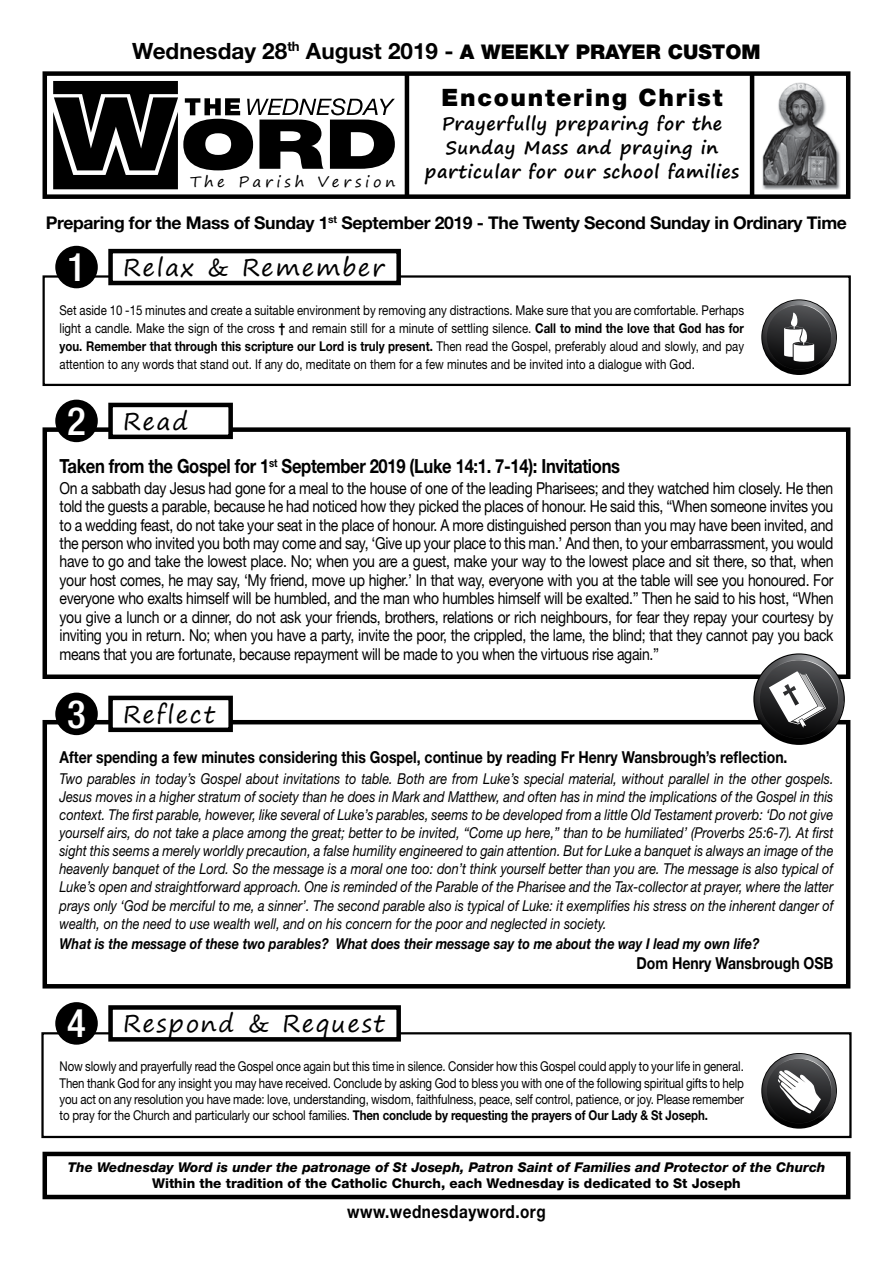
<style>
.page{position:relative;width:893px;height:1263px;background:#fff}
.page>*{position:absolute;margin:0;border:0;box-sizing:border-box;transform-origin:0 0}
.t1{font:24px "Segoe Print";letter-spacing:.07em;color:#000}
.t2{font:900 24px "Helvetica Neue LT Std";letter-spacing:.07em;color:#000}
.t3{font:700 22.5px "Helvetica Neue LT Std";color:#000}
.t4{font:700 19.5px "Helvetica Neue LT Std";letter-spacing:-.02em;color:#000;scale:.85 1}
.t5{font:700 18px/24px "Segoe Print";letter-spacing:.03em;color:#000;text-align:center}
.t6{font:700 18px "Helvetica Neue LT Std";letter-spacing:.03em;color:#000;scale:.85 1}
.t7{font:700 17.55px "Helvetica Neue LT Std";letter-spacing:-.02em;color:#000}
.t8{font:16.5px/18.5px "Helvetica Neue LT Std";letter-spacing:-.02em;color:#000;text-align:justify;scale:.85 1}
.t9{font:700 16.5px "Helvetica Neue LT Std";color:#000;scale:.85 1}
.t10{font:italic 15px/18.1px "Helvetica Neue LT Std";color:#000;text-align:justify;scale:.85 1}
.t11{font:italic 700 15px "Helvetica Neue LT Std";color:#000;scale:.85 1}
.t12{font:15px "Segoe Print";letter-spacing:.25em;color:#000}
.t13{font:13.5px/16.2px "Helvetica Neue LT Std";letter-spacing:-.005em;color:#000;text-align:justify;scale:.85 1}
.t14{font:italic 800 13.5px "Helvetica Neue LT Std";color:#000}
.t15{font:800 13.5px "Helvetica Neue LT Std";color:#000}
.s1{font-weight:900;font-size:20.25px}
.s2{font-family:"Helvetica Neue LT Std";font-weight:500;font-stretch:condensed;font-size:39px;color:#fff}
.s3{font-weight:700}
</style>
<div class="page">
<div style="left:43px;top:427px;width:807px;height:252px;border:4px solid #000"></div>
<div style="left:111px;top:405px;width:120px;height:32px;background:#fff"></div>
<div style="left:108px;top:403px;width:125px;height:36px;border:4px solid #000"></div>
<div style="left:55px;top:400px;width:43px;height:42px;background:#000;border-radius:50%"></div>
<div style="left:43px;top:720px;width:807px;height:268px;border:4px solid #000"></div>
<div style="left:111px;top:698px;width:120px;height:32px;background:#fff"></div>
<div style="left:108px;top:696px;width:125px;height:36px;border:4px solid #000"></div>
<div style="left:55px;top:693px;width:43px;height:42px;background:#000;border-radius:50%"></div>
<div style="left:41px;top:1032px;width:811px;height:106px;border:2px solid #000"></div>
<div style="left:111px;top:1007px;width:288px;height:32px;background:#fff"></div>
<div style="left:108px;top:1005px;width:293px;height:36px;border:4px solid #000"></div>
<div style="left:55px;top:1002px;width:43px;height:43px;background:#000;border-radius:50%"></div>
<div style="left:43px;top:1152px;width:807px;height:47px;border:4px solid #000"></div>
<svg style="left:762px;top:1054px;width:74px;height:74px"></svg>
<svg style="left:766px;top:1058px;width:70px;height:70px"></svg>
<div style="left:43px;top:275px;width:808px;height:111px;border:2px solid #000"></div>
<div style="left:111px;top:251px;width:288px;height:32px;background:#fff"></div>
<div style="left:108px;top:249px;width:293px;height:36px;border:4px solid #000"></div>
<div style="left:55px;top:246px;width:43px;height:42px;background:#000;border-radius:50%"></div>
<img style="left:762px;top:82px;width:78px;height:108px">
<div style="left:43px;top:71px;width:807px;height:128px;border:4px solid #000"></div>
<hr style="left:405px;top:74px;width:4px;height:123px;background:#000">
<hr style="left:750px;top:74px;width:4px;height:123px;background:#000">
<svg style="left:53px;top:81px;width:342px;height:108px"></svg>
<svg style="left:762px;top:300px;width:74px;height:74px"></svg>
<svg style="left:766px;top:304px;width:70px;height:70px"></svg>
<svg style="left:754px;top:654px;width:90px;height:90px"></svg>
<svg style="left:760px;top:660px;width:84px;height:84px"></svg>
<h2 class="t3" style="left:132px;top:37px;width:630px">Wednesday 28<sup>th</sup> August 2019 - <span class="s1">A WEEKLY PRAYER CUSTOM</span></h2>
<p class="t12" style="left:190px;top:168px;width:207px">The Parish Version</p>
<h1 class="t2" style="left:442px;top:83px;width:282px">Encountering Christ</h1>
<p class="t5" style="left:425px;top:111px;width:316px">Prayerfully preparing for the<br>Sunday Mass and praying in particular for our school families</p>
<p class="t7" style="left:46px;top:211px;width:803px">Preparing for the Mass of Sunday 1<sup>st</sup> September 2019 - The Twenty Second Sunday in Ordinary Time</p>
<h1 class="t1" style="left:67px;top:246px;width:319px"><span class="s2">1</span> Relax &amp; Remember</h1>
<p class="t13" style="left:60px;top:301px;width:807px;line-height:18px">Set aside 10 -15 minutes and create a suitable environment by removing any distractions. Make sure that you are comfortable. Perhaps light a candle. Make the sign of the cross <span class="s3">†</span> and remain still for a minute of settling silence. <span class="s3">Call to mind the love that God has for you. Remember that through this scripture our Lord is truly present.</span> Then read the Gospel, preferably aloud and slowly, and pay attention to any words that stand out. If any do, meditate on them for a few minutes and be invited into a dialogue with God.</p>
<h1 class="t1" style="left:67px;top:400px;width:123px"><span class="s2">2</span> Read</h1>
<p class="t4" style="left:60px;top:454px;width:661px">Taken from the Gospel for 1<sup>st</sup> September 2019 (Luke 14:1. 7-14): Invitations</p>
<p class="t8" style="left:60px;top:478px;width:912px">On a sabbath day Jesus had gone for a meal to the house of one of the leading Pharisees; and they watched him closely. He then told the guests a parable, because he had noticed how they picked the places of honour. He said this, “When someone invites you to a wedding feast, do not take your seat in the place of honour. A more distinguished person than you may have been invited, and the person who invited you both may come and say, ‘Give up your place to this man.’ And then, to your embarrassment, you would have to go and take the lowest place. No; when you are a guest, make your way to the lowest place and sit there, so that, when your host comes, he may say, ‘My friend, move up higher.’ In that way, everyone with you at the table will see you honoured. For everyone who exalts himself will be humbled, and the man who humbles himself will be exalted.” Then he said to his host, “When you give a lunch or a dinner, do not ask your friends, brothers, relations or rich neighbours, for fear they repay your courtesy by inviting you in return. No; when you have a party, invite the poor, the crippled, the lame, the blind; that they cannot pay you back means that you are fortunate, because repayment will be made to you when the virtuous rise again.”</p>
<h1 class="t1" style="left:67px;top:693px;width:149px"><span class="s2">3</span> Reflect</h1>
<p class="t9" style="left:60px;top:747px;width:858px">After spending a few minutes considering this Gospel, continue by reading Fr Henry Wansbrough’s reflection.</p>
<p class="t10" style="left:60px;top:769px;width:912px">Two parables in today’s Gospel about invitations to table. Both are from Luke’s special material, without parallel in the other gospels.<br>Jesus moves in a higher stratum of society than he does in Mark and Matthew, and often has in mind the implications of the Gospel in this context. The first parable, however, like several of Luke’s parables, seems to be developed from a little Old Testament proverb: ‘Do not give yourself airs, do not take a place among the great; better to be invited, “Come up here,” than to be humiliated’ (Proverbs 25:6-7). At first sight this seems a merely worldly precaution, a false humility engineered to gain attention. But for Luke a banquet is always an image of the heavenly banquet of the Lord. So the message is a moral one too: don’t think yourself better than you are. The message is also typical of Luke’s open and straightforward approach. One is reminded of the Parable of the Pharisee and the Tax-collector at prayer, where the latter prays only ‘God be merciful to me, a sinner’. The second parable also is typical of Luke: it exemplifies his stress on the inherent danger of wealth, on the need to use wealth well, and on his concern for the poor and neglected in society.</p>
<p class="t11" style="left:60px;top:934px;width:825px">What is the message of these two parables? What does their message say to me about the way I lead my own life?</p>
<p class="t9" style="left:636px;top:953px;width:233px">Dom Henry Wansbrough OSB</p>
<h1 class="t1" style="left:67px;top:1002px;width:319px"><span class="s2">4</span> Respond &amp; Request</h1>
<p class="t13" style="left:60px;top:1058px;width:807px">Now slowly and prayerfully read the Gospel once again but this time in silence. Consider how this Gospel could apply to your life in general.<br>Then thank God for any insight you may have received. Conclude by asking God to bless you with one of the following spiritual gifts to help you act on any resolution you have made: love, understanding, wisdom, faithfulness, peace, self control, patience, or joy. Please remember to pray for the Church and particularly our school families. <span class="s3">Then conclude by requesting the prayers of Our Lady &amp; St Joseph.</span></p>
<p class="t14" style="left:68px;top:1159px;width:759px">The Wednesday Word is under the patronage of St Joseph, Patron Saint of Families and Protector of the Church</p>
<p class="t15" style="left:152px;top:1175px;width:590px">Within the tradition of the Catholic Church, each Wednesday is dedicated to St Joseph</p>
<p class="t6" style="left:347px;top:1200px;width:235px">www.wednesdayword.org</p>
</div>
